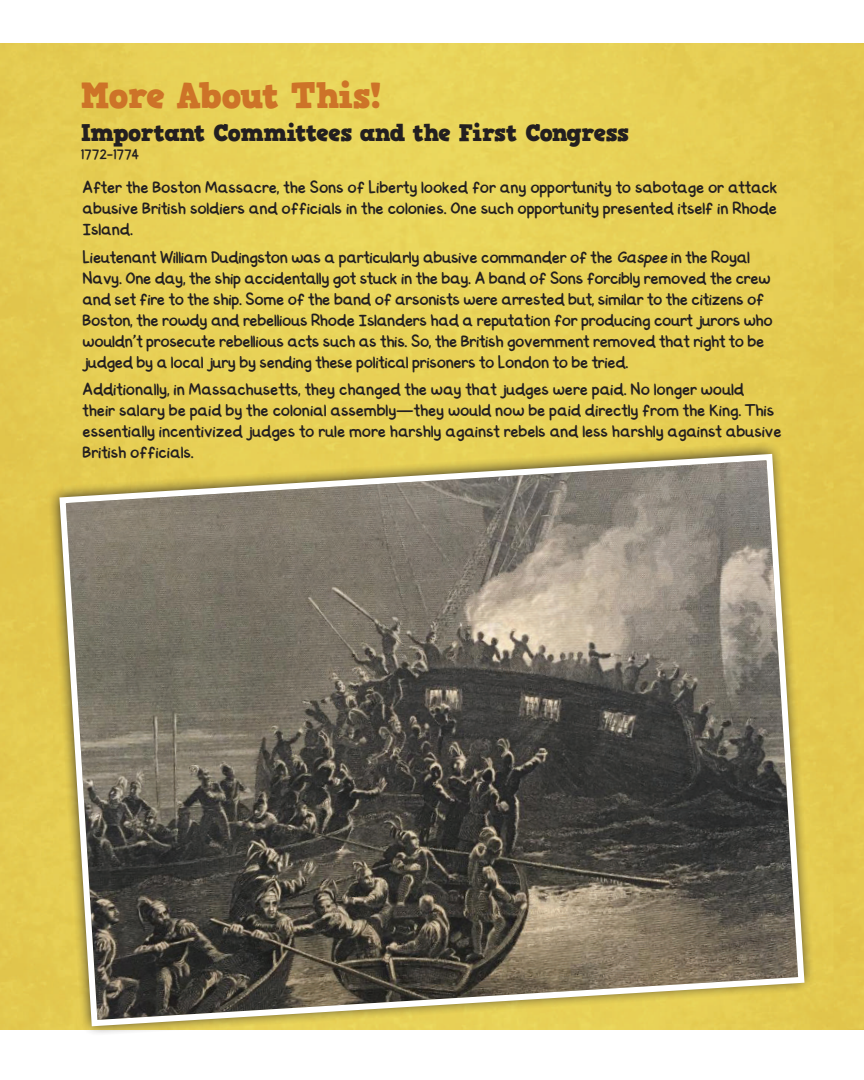
<style>
.page{position:relative;width:864px;height:1080px;background:#fff}
.page>*{position:absolute;margin:0;border:0;box-sizing:border-box;transform-origin:0 0}
.t1{font:36px "HVD Comic Serif Pro";letter-spacing:-.02em;color:#cd7328}
.t2{font:24px "HVD Comic Serif Pro";letter-spacing:-.035em;color:#231f20}
.t3{font:18px/21px "Tuttle Twins Sharpie";letter-spacing:-.01em;color:#231f20}
.t4{font:15px "Tuttle Twins Sharpie";color:#231f20}
.s1{font-style:italic}
</style>
<div class="page">
<img style="left:0;top:44px;width:834px;height:985px">
<svg style="left:46px;top:441px;width:772px;height:592px;background:#e6d063"></svg>
<svg style="left:56px;top:451px;width:752px;height:578px;background:#7d755e"></svg>
<div style="left:834px;top:44px;width:30px;height:985px;background:#e2c74e"></div>
<hr style="left:860px;top:43px;width:4px;height:439px;background:#e2c84f">
<h1 class="t1" style="left:81px;top:68px;width:302px">More About This!</h1>
<h2 class="t2" style="left:81px;top:114px;width:550px">Important Committees and the First Congress</h2>
<p class="t4" style="left:81px;top:145px;width:60px">1772-1774</p>
<p class="t3" style="left:83px;top:176px;width:696px;text-align:justify">After the Boston Massacre, the Sons of Liberty looked for any opportunity to sabotage or attack abusive British soldiers and officials in the colonies. One such opportunity presented itself in Rhode Island.</p>
<p class="t3" style="left:83px;top:246px;width:692px">Lieutenant William Dudingston was a particularly abusive commander of the <span class="s1">Gaspee</span> in the Royal Navy. One day, the ship accidentally got stuck in the bay. A band of Sons forcibly removed the crew and set fire to the ship. Some of the band of arsonists were arrested but, similar to the citizens of Boston, the rowdy and rebellious Rhode Islanders had a reputation for producing court jurors who wouldn’t prosecute rebellious acts such as this. So, the British government removed that right to be judged by a local jury by sending these political prisoners to London to be tried.</p>
<p class="t3" style="left:83px;top:379px;width:700px">Additionally, in Massachusetts, they changed the way that judges were paid. No longer would<br>their salary be paid by the colonial assembly—they would now be paid directly from the King. This essentially incentivized judges to rule more harshly against rebels and less harshly against abusive British officials.</p>
</div>
